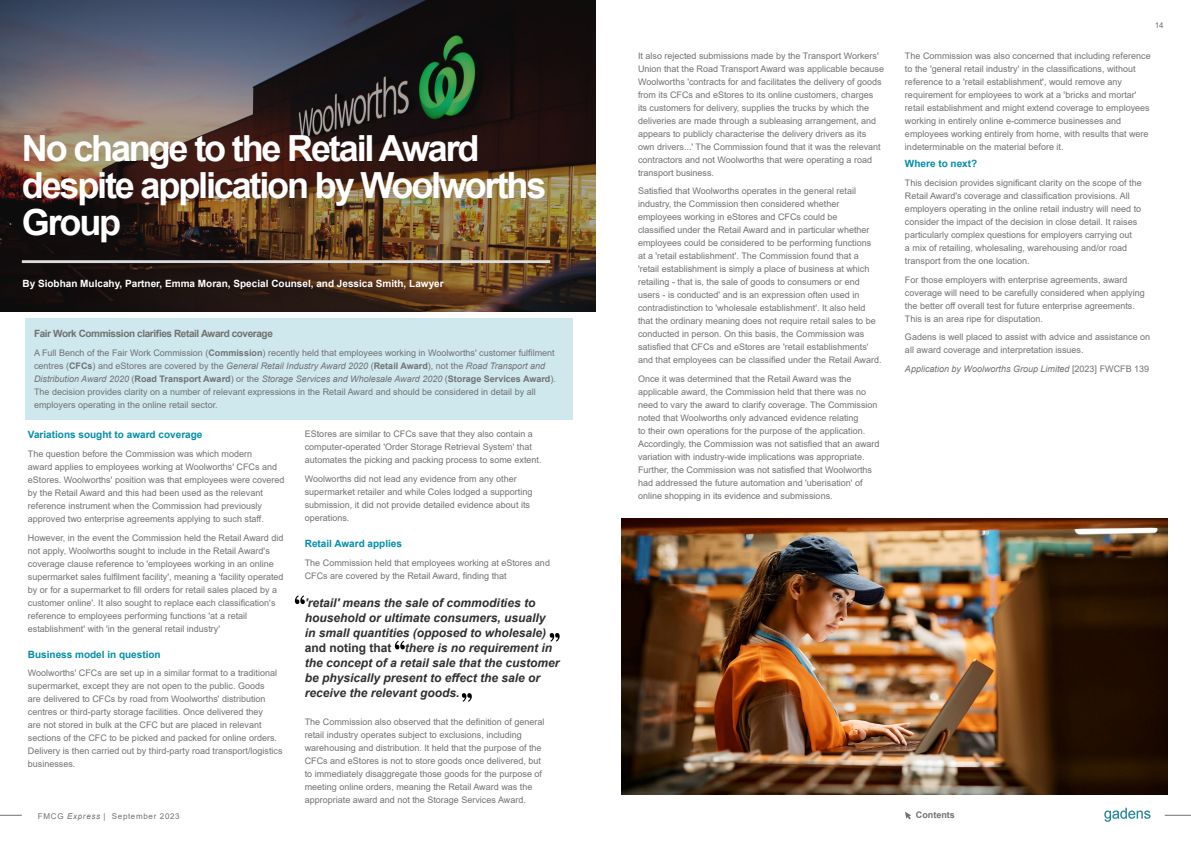
<style>
.page{position:relative;width:1191px;height:842px;background:#fff}
.page>*{position:absolute;margin:0;border:0;box-sizing:border-box;transform-origin:0 0}
.t1{font:700 36px/37px "Arial";letter-spacing:-.06em;color:#fff}
.t2{font:italic 700 12px/15px "Arial";color:#2f2f2f}
.t3{font:700 10px "Arial";color:#008eaa}
.t4{font:700 10px "Arial";color:#fff}
.t5{font:700 10px "Arial";letter-spacing:-.04em;color:#717171}
.t6{font:9px/13px "Arial";color:#717171}
.t7{font:italic 9px "Arial";color:#717171}
.t8{font:700 9px "Arial";color:#717171}
.t9{font:8px "Arial";letter-spacing:.085em;color:#75706f}
.t10{font:8px "Arial";color:#717171}
.s1{font-weight:700}
.s2{font-style:italic}
.s3{font-style:normal}
</style>
<div class="page">
<img style="left:621px;top:519px;width:546px;height:275px">
<img style="left:0;top:0;width:595px;height:312px">
<hr style="left:22px;top:260px;width:528px;height:3px;background:#dcdcdc">
<div style="left:26px;top:318px;width:547px;height:102px;background:#cee8ee"></div>
<svg style="left:295px;top:595px;width:10px;height:9px"></svg>
<svg style="left:395px;top:641px;width:10px;height:8px"></svg>
<svg style="left:550px;top:633px;width:9px;height:9px"></svg>
<svg style="left:462px;top:693px;width:10px;height:9px"></svg>
<img style="left:1104px;top:807px;width:47px;height:15px">
<svg style="left:0;top:815px;width:22px;height:1px"></svg>
<svg style="left:1164px;top:815px;width:27px;height:1px"></svg>
<svg style="left:905px;top:812px;width:6px;height:7px"></svg>
<p class="t1" style="left:22px;top:130px;width:526px">No change to the Retail Award despite application by Woolworths<br>Group</p>
<p class="t4" style="left:22px;top:276px;width:423px">By Siobhan Mulcahy, Partner, Emma Moran, Special Counsel, and Jessica Smith, Lawyer</p>
<p class="t5" style="left:34px;top:327px;width:240px">Fair Work Commission clarifies Retail Award coverage</p>
<p class="t6" style="left:34px;top:346px;width:523px">A Full Bench of the Fair Work Commission (<span class="s1">Commission</span>) recently held that employees working in Woolworths' customer fulfilment centres (<span class="s1">CFCs</span>) and eStores are covered by the <span class="s2">General Retail Industry Award 2020</span> (<span class="s1">Retail Award</span>), not the <span class="s2">Road Transport and Distribution Award 2020</span> (<span class="s1">Road Transport Award</span>) or the <span class="s2">Storage Services and Wholesale Award 2020</span> (<span class="s1">Storage Services Award</span>).<br>The decision provides clarity on a number of relevant expressions in the Retail Award and should be considered in detail by all employers operating in the online retail sector.</p>
<p class="t3" style="left:28px;top:428px;width:176px">Variations sought to award coverage</p>
<p class="t6" style="left:28px;top:447px;width:258px">The question before the Commission was which modern<br>award applies to employees working at Woolworths' CFCs and eStores. Woolworths' position was that employees were covered by the Retail Award and this had been used as the relevant reference instrument when the Commission had previously approved two enterprise agreements applying to such staff.</p>
<p class="t6" style="left:28px;top:531px;width:257px">However, in the event the Commission held the Retail Award did not apply, Woolworths sought to include in the Retail Award's coverage clause reference to 'employees working in an online supermarket sales fulfilment facility', meaning a 'facility operated by or for a supermarket to fill orders for retail sales placed by a customer online'. It also sought to replace each classification's reference to employees performing functions 'at a retail establishment' with 'in the general retail industry'</p>
<p class="t3" style="left:28px;top:647px;width:134px">Business model in question</p>
<p class="t6" style="left:28px;top:666px;width:256px">Woolworths' CFCs are set up in a similar format to a traditional supermarket, except they are not open to the public. Goods<br>are delivered to CFCs by road from Woolworths' distribution centres or third-party storage facilities. Once delivered they<br>are not stored in bulk at the CFC but are placed in relevant sections of the CFC to be picked and packed for online orders.<br>Delivery is then carried out by third-party road transport/logistics businesses.</p>
<p class="t9" style="left:38px;top:810px;width:143px">FMCG <span class="s2">Express</span> | September 2023</p>
<p class="t6" style="left:305px;top:428px;width:238px">EStores are similar to CFCs save that they also contain a computer-operated 'Order Storage Retrieval System' that automates the picking and packing process to some extent.</p>
<p class="t6" style="left:305px;top:472px;width:229px">Woolworths did not lead any evidence from any other supermarket retailer and while Coles lodged a supporting submission, it did not provide detailed evidence about its operations.</p>
<p class="t3" style="left:305px;top:537px;width:99px">Retail Award applies</p>
<p class="t6" style="left:305px;top:556px;width:247px">The Commission held that employees working at eStores and<br>CFCs are covered by the Retail Award, finding that</p>
<p class="t2" style="left:305px;top:595px;width:256px">'retail' means the sale of commodities to household or ultimate consumers, usually<br>in small quantities (opposed to wholesale) <span class="s3">and noting that</span> there is no requirement in the concept of a retail sale that the customer be physically present to effect the sale or receive the relevant goods.</p>
<p class="t6" style="left:305px;top:715px;width:241px">The Commission also observed that the definition of general retail industry operates subject to exclusions, including warehousing and distribution. It held that the purpose of the CFCs and eStores is not to store goods once delivered, but to immediately disaggregate those goods for the purpose of meeting online orders, meaning the Retail Award was the appropriate award and not the Storage Services Award.</p>
<p class="t6" style="left:638px;top:49px;width:247px">It also rejected submissions made by the Transport Workers' Union that the Road Transport Award was applicable because Woolworths 'contracts for and facilitates the delivery of goods from its CFCs and eStores to its online customers, charges its customers for delivery, supplies the trucks by which the deliveries are made through a subleasing arrangement, and appears to publicly characterise the delivery drivers as its own drivers...' The Commission found that it was the relevant contractors and not Woolworths that were operating a road transport business.</p>
<p class="t6" style="left:638px;top:185px;width:245px">Satisfied that Woolworths operates in the general retail industry, the Commission then considered whether employees working in eStores and CFCs could be<br>classified under the Retail Award and in particular whether employees could be considered to be performing functions<br>at a 'retail establishment'. The Commission found that a 'retail establishment is simply a place of business at which retailing - that is, the sale of goods to consumers or end users - is conducted' and is an expression often used in contradistinction to 'wholesale establishment'. It also held that the ordinary meaning does not require retail sales to be conducted in person. On this basis, the Commission was satisfied that CFCs and eStores are 'retail establishments' and that employees can be classified under the Retail Award.</p>
<p class="t6" style="left:638px;top:372px;width:243px">Once it was determined that the Retail Award was the applicable award, the Commission held that there was no need to vary the award to clarify coverage. The Commission noted that Woolworths only advanced evidence relating<br>to their own operations for the purpose of the application.<br>Accordingly, the Commission was not satisfied that an award variation with industry-wide implications was appropriate.<br>Further, the Commission was not satisfied that Woolworths had addressed the future automation and 'uberisation' of online shopping in its evidence and submissions.</p>
<p class="t10" style="left:1154px;top:19px;width:10px">14</p>
<p class="t6" style="left:905px;top:49px;width:247px">The Commission was also concerned that including reference to the 'general retail industry' in the classifications, without reference to a 'retail establishment', would remove any requirement for employees to work at a 'bricks and mortar' retail establishment and might extend coverage to employees working in entirely online e-commerce businesses and employees working entirely from home, with results that were indeterminable on the material before it.</p>
<p class="t3" style="left:905px;top:157px;width:74px">Where to next?</p>
<p class="t6" style="left:905px;top:176px;width:238px">This decision provides significant clarity on the scope of the Retail Award's coverage and classification provisions. All employers operating in the online retail industry will need to consider the impact of the decision in close detail. It raises particularly complex questions for employers carrying out<br>a mix of retailing, wholesaling, warehousing and/or road transport from the one location.</p>
<p class="t6" style="left:905px;top:273px;width:241px">For those employers with enterprise agreements, award coverage will need to be carefully considered when applying the better off overall test for future enterprise agreements.<br>This is an area ripe for disputation.</p>
<p class="t6" style="left:905px;top:331px;width:247px">Gadens is well placed to assist with advice and assistance on all award coverage and interpretation issues.</p>
<p class="t7" style="left:905px;top:363px;width:246px">Application by Woolworths Group Limited <span class="s3">[2023] FWCFB 139</span></p>
<p class="t8" style="left:916px;top:809px;width:40px">Contents</p>
</div>
